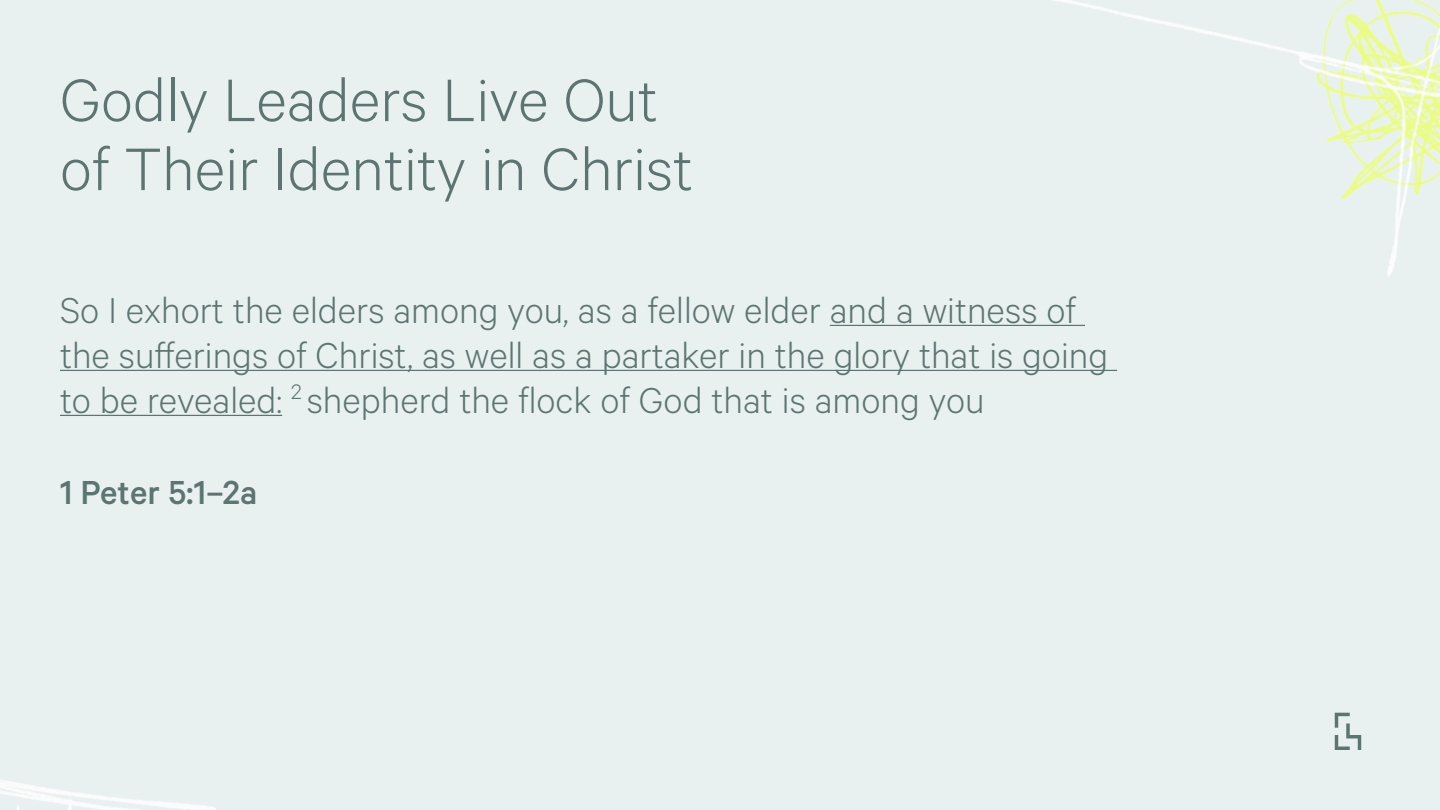
<style>
.page{position:relative;width:1440px;height:810px;background:#e8f1f0}
.page>*{position:absolute;margin:0;border:0;box-sizing:border-box;transform-origin:0 0}
.t1{font:300 67.5px/69px "Calibre";color:#5d7572}
.t2{font:300 40.5px/45px "Calibre";color:#5d7572}
.t3{font:500 37.5px "Calibre";color:#5d7572}
</style>
<div class="page">
<img style="left:0;top:780px;width:216px;height:30px">
<svg style="left:1335px;top:713px;width:26px;height:37px"></svg>
<img style="left:1054px;top:0;width:386px;height:277px">
<hr style="left:830px;top:325px;width:255px;height:1px;background:#5d7572">
<hr style="left:60px;top:370px;width:1057px;height:1px;background:#5d7572">
<hr style="left:60px;top:415px;width:222px;height:1px;background:#5d7572">
<h1 class="t1" style="left:60px;top:63px;width:635px">Godly Leaders Live Out of Their Identity in Christ</h1>
<p class="t2" style="left:60px;top:286px;width:1050px">So I exhort the elders among you, as a fellow elder and a witness of the sufferings of Christ, as well as a partaker in the glory that is going to be revealed: <sup>2</sup> shepherd the flock of God that is among you</p>
<p class="t3" style="left:60px;top:471px;width:199px">1 Peter 5:1–2a</p>
</div>
